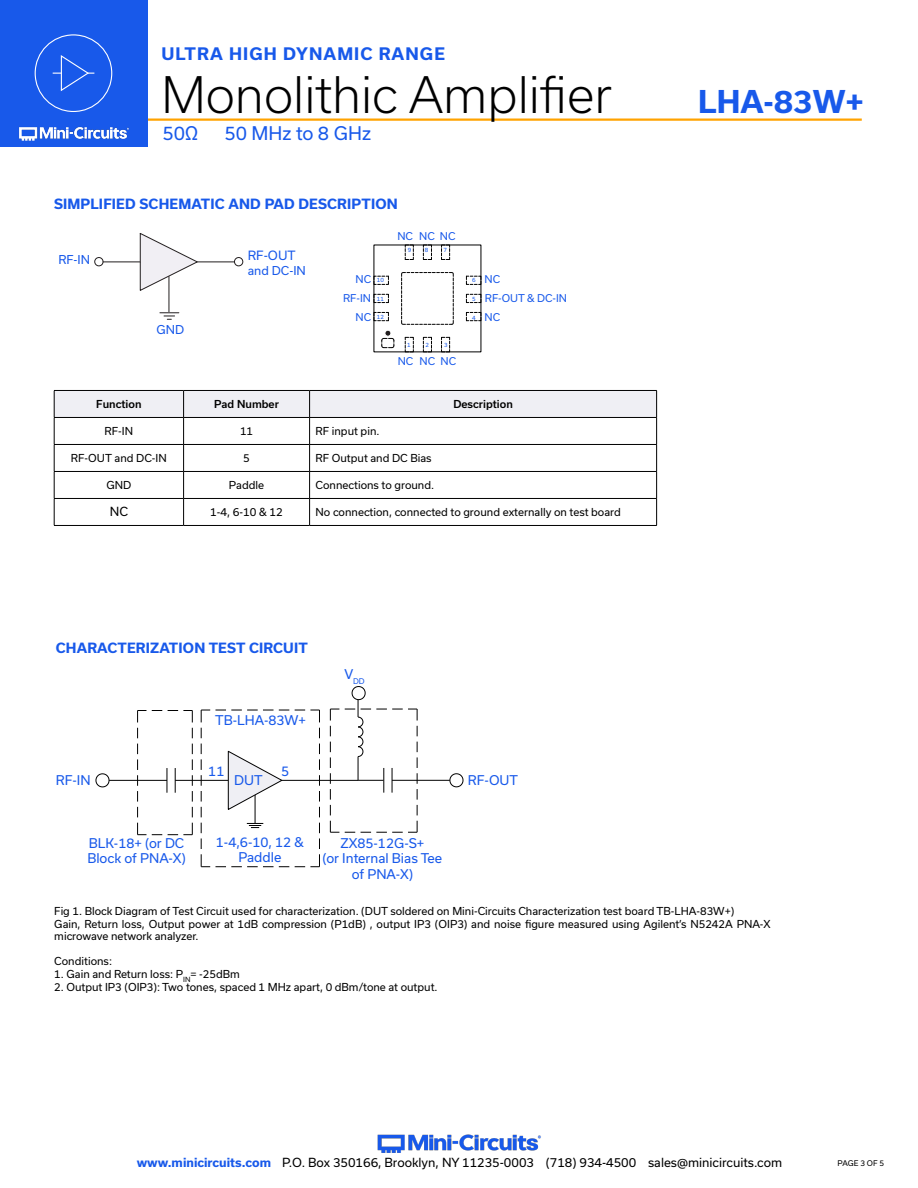
<style>
.page{position:relative;width:918px;height:1188px;background:#fff}
.page>*{position:absolute;margin:0;border:0;box-sizing:border-box;transform-origin:0 0}
.t1{font:300 48px "Usual";color:#000}
.t2{font:700 30px "Usual";color:#1859ea}
.t3{font:18px "Usual";color:#1859ea}
.t4{font:700 16.5px "Usual";letter-spacing:.065em;color:#1859ea}
.Blue_Headers{font:700 13.5px "Usual";letter-spacing:.015em;color:#1859ea}
.t5{font:12.9px/15.5px "Usual";color:#1859ea;text-align:center}
.t6{font:12.3px "Usual";color:#1859ea}
.Table_Body_Center{font:12px "Usual";color:#000}
.t7{font:11.7px "Usual";color:#1859ea}
.Table_Body_Center-2{font:10.65px "Usual";color:#000}
.Figure_text{font:10.5px/12.6px "Usual";color:#000}
.Table_Body_Left_Justified{font:10.5px "Usual";color:#000}
.Table_Body_Center-3{font:10.5px "Usual";color:#000}
.Table_Header_Center{font:500 10.5px "Usual";color:#000}
.t8{font:10.2px "Usual";color:#1859ea}
.t9{font:7.5px "Usual";color:#000}
.t10{font:7.5px "Usual";color:#1859ea}
.t11{font:5.55px "Usual";color:#1859ea}
.s1{font-weight:700;color:#1859ea}
</style>
<div class="page">
<hr style="left:129px;top:118px;width:733px;height:3px;background:#ffa300">
<div style="left:0;top:0;width:147px;height:147px;background:#1859ea"></div>
<hr style="left:917px;top:0;width:1px;height:147px;background:#1859ea">
<img style="left:19px;top:126px;width:110px;height:15px">
<div style="left:35px;top:34px;width:77px;height:78px;border:1px solid #fff;border-radius:50%"></div>
<svg style="left:53px;top:55px;width:41px;height:36px"></svg>
<img style="left:377px;top:1134px;width:164px;height:19px">
<hr style="left:197px;top:262px;width:37px;height:1px;background:#231f20">
<svg style="left:139px;top:233px;width:60px;height:59px"></svg>
<hr style="left:103px;top:262px;width:37px;height:1px;background:#231f20">
<svg style="left:160px;top:312px;width:19px;height:8px"></svg>
<div style="left:94px;top:257px;width:10px;height:9px;border:1px solid #231f20;border-radius:50%"></div>
<hr style="left:169px;top:276px;width:1px;height:36px;background:#231f20">
<div style="left:234px;top:257px;width:9px;height:9px;border:1px solid #231f20;border-radius:50%"></div>
<svg style="left:423px;top:244px;width:9px;height:16px"></svg>
<svg style="left:441px;top:244px;width:9px;height:16px"></svg>
<svg style="left:405px;top:244px;width:9px;height:16px"></svg>
<svg style="left:423px;top:337px;width:9px;height:15px"></svg>
<svg style="left:441px;top:337px;width:9px;height:15px"></svg>
<svg style="left:405px;top:337px;width:9px;height:15px"></svg>
<svg style="left:373px;top:294px;width:16px;height:9px"></svg>
<svg style="left:373px;top:312px;width:16px;height:9px"></svg>
<svg style="left:373px;top:276px;width:16px;height:9px"></svg>
<svg style="left:466px;top:294px;width:15px;height:9px"></svg>
<svg style="left:466px;top:312px;width:15px;height:9px"></svg>
<svg style="left:466px;top:276px;width:15px;height:9px"></svg>
<svg style="left:401px;top:272px;width:53px;height:53px"></svg>
<svg style="left:381px;top:332px;width:14px;height:16px"></svg>
<div style="left:384px;top:330px;width:7px;height:7px;border:1px solid #fff;border-radius:50%"></div>
<svg style="left:54px;top:390px;width:603px;height:135px"></svg>
<hr style="left:54px;top:525px;width:130px;height:1px;background:#000">
<hr style="left:184px;top:525px;width:126px;height:1px;background:#000">
<hr style="left:310px;top:525px;width:347px;height:1px;background:#000">
<hr style="left:175px;top:780px;width:53px;height:1px;background:#000">
<svg style="left:95px;top:773px;width:15px;height:14px"></svg>
<svg style="left:449px;top:773px;width:15px;height:14px"></svg>
<svg style="left:228px;top:750px;width:55px;height:78px"></svg>
<hr style="left:281px;top:780px;width:39px;height:1px;background:#000">
<hr style="left:392px;top:780px;width:58px;height:1px;background:#000">
<hr style="left:109px;top:780px;width:58px;height:1px;background:#000">
<svg style="left:175px;top:768px;width:1px;height:25px"></svg>
<svg style="left:167px;top:768px;width:1px;height:25px"></svg>
<hr style="left:320px;top:780px;width:38px;height:1px;background:#000">
<svg style="left:330px;top:742px;width:1px;height:73px"></svg>
<svg style="left:330px;top:821px;width:9px;height:12px"></svg>
<svg style="left:361px;top:821px;width:57px;height:12px"></svg>
<svg style="left:330px;top:709px;width:9px;height:27px"></svg>
<svg style="left:137px;top:744px;width:1px;height:73px"></svg>
<svg style="left:137px;top:823px;width:9px;height:12px"></svg>
<svg style="left:168px;top:823px;width:25px;height:12px"></svg>
<svg style="left:192px;top:744px;width:1px;height:73px"></svg>
<svg style="left:168px;top:710px;width:25px;height:12px"></svg>
<svg style="left:137px;top:710px;width:9px;height:12px"></svg>
<svg style="left:201px;top:744px;width:1px;height:73px"></svg>
<svg style="left:201px;top:823px;width:9px;height:44px"></svg>
<svg style="left:216px;top:866px;width:73px;height:1px"></svg>
<svg style="left:295px;top:823px;width:25px;height:44px"></svg>
<svg style="left:319px;top:744px;width:1px;height:73px"></svg>
<svg style="left:295px;top:710px;width:25px;height:12px"></svg>
<svg style="left:216px;top:710px;width:73px;height:1px"></svg>
<svg style="left:201px;top:710px;width:9px;height:12px"></svg>
<svg style="left:345px;top:686px;width:73px;height:129px"></svg>
<h3 class="t4" style="left:161px;top:45px;width:285px">ULTRA HIGH DYNAMIC RANGE</h3>
<h1 class="t1" style="left:161px;top:67px;width:452px">Monolithic Amplifier</h1>
<h3 class="t3" style="left:162px;top:123px;width:37px">50Ω</h3>
<h3 class="t3" style="left:225px;top:123px;width:148px">50 MHz to 8 GHz</h3>
<p class="Blue_Headers" style="left:54px;top:196px;width:345px">SIMPLIFIED SCHEMATIC AND PAD DESCRIPTION</p>
<p class="t7" style="left:58px;top:253px;width:33px">RF-IN</p>
<p class="t6" style="left:248px;top:249px;width:49px">RF-OUT</p>
<p class="t7" style="left:248px;top:264px;width:60px">and DC-IN</p>
<p class="t7" style="left:157px;top:323px;width:29px">GND</p>
<p class="t8" style="left:356px;top:273px;width:17px">NC</p>
<p class="t8" style="left:356px;top:311px;width:17px">NC</p>
<p class="t11" style="left:377px;top:277px;width:9px">10</p>
<p class="t11" style="left:377px;top:295px;width:9px">11</p>
<p class="t11" style="left:377px;top:314px;width:9px">12</p>
<p class="t8" style="left:343px;top:293px;width:29px">RF-IN</p>
<p class="t8" style="left:397px;top:230px;width:59px">NC NC NC</p>
<p class="t11" style="left:408px;top:247px;width:5px">9</p>
<p class="t11" style="left:425px;top:247px;width:5px">8</p>
<p class="t11" style="left:444px;top:247px;width:5px">7</p>
<p class="t11" style="left:407px;top:342px;width:5px">1</p>
<p class="t11" style="left:426px;top:342px;width:5px">2</p>
<p class="t11" style="left:444px;top:342px;width:5px">3</p>
<p class="t8" style="left:398px;top:355px;width:60px">NC NC NC</p>
<p class="t11" style="left:472px;top:277px;width:5px">6</p>
<p class="t11" style="left:472px;top:296px;width:5px">5</p>
<p class="t11" style="left:472px;top:314px;width:5px">4</p>
<p class="t8" style="left:485px;top:273px;width:17px">NC</p>
<p class="t8" style="left:485px;top:311px;width:17px">NC</p>
<p class="t8" style="left:485px;top:293px;width:84px">RF-OUT &amp; DC-IN</p>
<p class="Table_Header_Center" style="left:96px;top:398px;width:47px">Function</p>
<p class="Table_Header_Center" style="left:214px;top:398px;width:66px">Pad Number</p>
<p class="Table_Header_Center" style="left:453px;top:398px;width:61px">Description</p>
<p class="Table_Body_Center-3" style="left:105px;top:425px;width:30px">RF-IN</p>
<p class="Table_Body_Center-3" style="left:240px;top:425px;width:15px">11</p>
<p class="Table_Body_Left_Justified" style="left:316px;top:425px;width:65px">RF input pin.</p>
<p class="Table_Body_Center-3" style="left:71px;top:452px;width:97px">RF-OUT and DC-IN</p>
<p class="Table_Body_Center-3" style="left:243px;top:452px;width:8px">5</p>
<p class="Table_Body_Left_Justified" style="left:316px;top:452px;width:118px">RF Output and DC Bias</p>
<p class="Table_Body_Center-3" style="left:106px;top:479px;width:26px">GND</p>
<p class="Table_Body_Center-3" style="left:229px;top:479px;width:37px">Paddle</p>
<p class="Table_Body_Left_Justified" style="left:316px;top:479px;width:120px">Connections to ground.</p>
<p class="Table_Body_Center" style="left:110px;top:505px;width:20px">NC</p>
<p class="Table_Body_Center-2" style="left:210px;top:506px;width:74px">1-4, 6-10 &amp; 12</p>
<p class="Table_Body_Left_Justified" style="left:316px;top:506px;width:307px">No connection, connected to ground externally on test board</p>
<p class="Blue_Headers" style="left:56px;top:640px;width:254px">CHARACTERIZATION TEST CIRCUIT</p>
<p class="t5" style="left:215px;top:712px;width:92px">TB-LHA-83W+</p>
<p class="t10" style="left:344px;top:676px;width:22px"><sup>V</sup>DD</p>
<p class="t5" style="left:208px;top:763px;width:18px">11</p>
<p class="t5" style="left:281px;top:763px;width:10px">5</p>
<p class="t5" style="left:56px;top:772px;width:36px">RF-IN</p>
<p class="t5" style="left:468px;top:772px;width:52px">RF-OUT</p>
<p class="t5" style="left:234px;top:773px;width:30px">DUT</p>
<p class="t5" style="left:87px;top:835px;width:100px;text-align:left">BLK-18+ (or DC<br>Block of PNA-X)</p>
<p class="t5" style="left:216px;top:834px;width:90px">1-4,6-10, 12 &amp;<br>Paddle</p>
<p class="t5" style="left:322px;top:835px;width:121px">ZX85-12G-S+<br>(or Internal Bias Tee of PNA-X)</p>
<h2 class="t2" style="left:698px;top:84px;width:167px">LHA-83W+</h2>
<p class="Figure_text" style="left:54px;top:905px;width:682px">Fig 1. Block Diagram of Test Circuit used for characterization. (DUT soldered on Mini-Circuits Characterization test board TB-LHA-83W+)</p>
<p class="Figure_text" style="left:54px;top:917px;width:718px">Gain, Return loss, Output power at 1dB compression (P1dB) , output IP3 (OIP3) and noise figure measured using Agilent’s N5242A PNA-X microwave network analyzer.</p>
<p class="Figure_text" style="left:54px;top:955px;width:59px">Conditions:</p>
<p class="Figure_text" style="left:54px;top:968px;width:187px">1. Gain and Return loss: P<sub>IN</sub>= -25dBm</p>
<p class="Figure_text" style="left:54px;top:980px;width:385px">2. Output IP3 (OIP3): Two tones, spaced 1 MHz apart, 0 dBm/tone at output.</p>
<p class="Table_Body_Center" style="left:137px;top:1156px;width:647px"><span class="s1">www.minicircuits.com</span> P.O. Box 350166, Brooklyn, NY 11235-0003 (718) 934-4500 sales@minicircuits.com</p>
<p class="t9" style="left:838px;top:1159px;width:48px">PAGE 3 OF 5</p>
</div>
